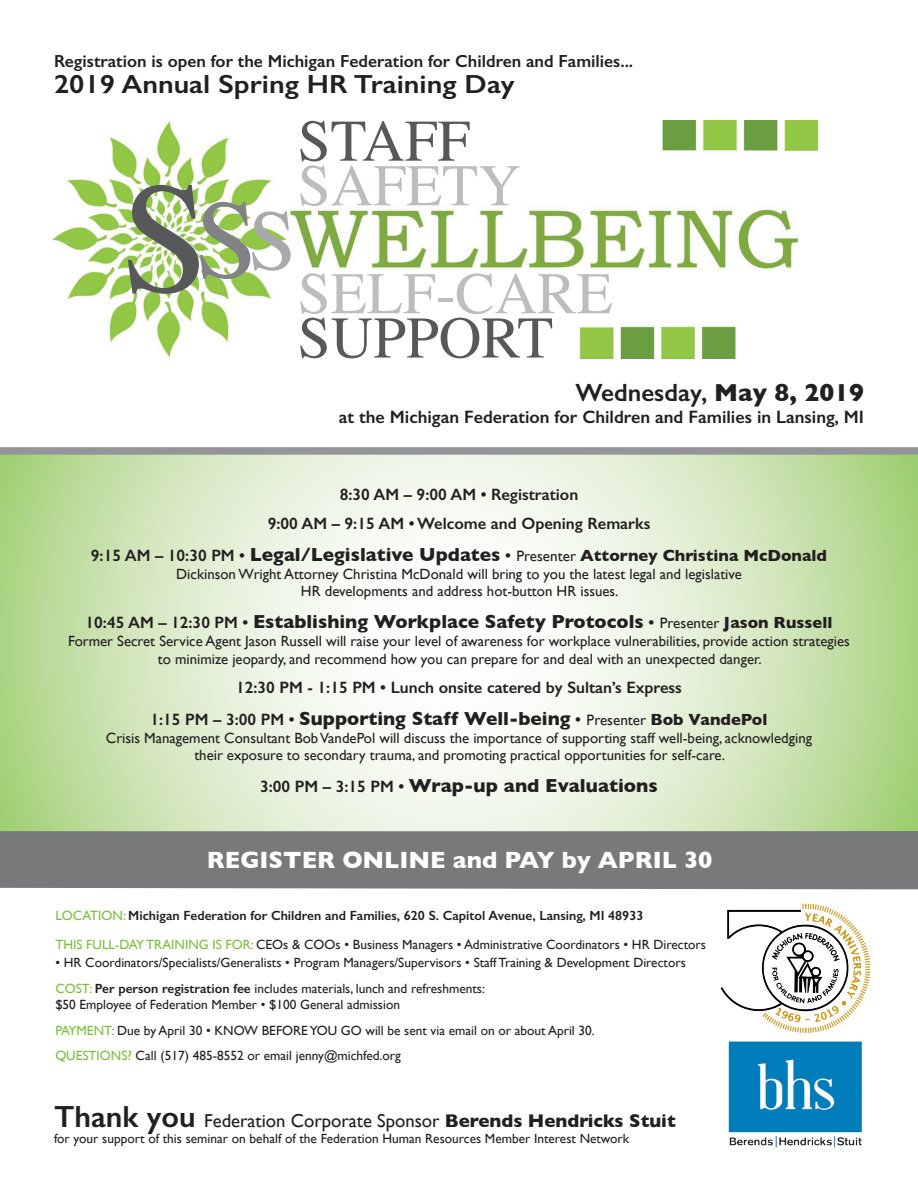
<style>
.page{position:relative;width:918px;height:1188px;background:#fff}
.page>*{position:absolute;margin:0;border:0;box-sizing:border-box;transform-origin:0 0}
.t1{font:158.1px "Times";color:#57585a}
.t2{font:86.1px "Times";color:#a8a9ad}
.t3{font:59.1px/108px "Times";color:#bcbdc0}
.t4{font:59.1px "Times";color:#57585a}
.t5{font:600 26.25px "Gill Sans";color:#231f20;scale:1.1 1}
.t6{font:600 25.05px "Gill Sans";color:#231f20}
.t7{font:700 24px "Gill Sans";color:#fff}
.t8{font:700 19.2px "Gill Sans";color:#231f20}
.t9{font:18.75px "Gill Sans";color:#231f20}
.t10{font:600 18px "Gill Sans";color:#231f20}
.t11{font:600 17.55px "Gill Sans";color:#231f20}
.t12{font:600 16.5px/28.8px "Gill Sans";color:#231f20;text-align:center}
.t13{font:700 16.5px "Gill Sans";color:#231f20}
.t14{font:14.85px/17.7px "Gill Sans";color:#231f20;text-align:center}
.t15{font:13.35px/25.7px "Gill Sans";color:#231f20}
.t16{font:600 13.35px/28.3px "Gill Sans";color:#231f20}
.s1{font-size:111.9px;color:#808285}
.s2{font-weight:700}
.s3{font-weight:600}
.s4{font-size:19.2px}
.s5{font-weight:400;font-size:15.15px}
.s6{font-weight:600;font-size:16.5px}
.s7{font-size:16.5px}
.s8{font-weight:400;color:#7cbe42}
.s9{font-weight:400}
.s10{color:#7cbe42}
.s11{font-weight:600;font-size:30.75px}
</style>
<div class="page">
<img style="left:52px;top:179px;width:49px;height:121px">
<svg style="left:0;top:455px;width:918px;height:376px"></svg>
<div style="left:0;top:831px;width:918px;height:58px;background:#78797b"></div>
<img style="left:728px;top:1044px;width:134px;height:104px">
<img style="left:720px;top:903px;width:151px;height:141px">
<img style="left:101px;top:121px;width:716px;height:237px">
<div style="left:0;top:447px;width:918px;height:8px;background:#939598"></div>
<p class="t11" style="left:54px;top:50px;width:581px">Registration is open for the Michigan Federation for Children and Families...</p>
<h3 class="t5" style="left:54px;top:69px;width:420px">2019 Annual Spring HR Training Day</h3>
<h1 class="t1" style="left:121px;top:91px;width:138px">S<span class="s1">S</span></h1>
<h2 class="t2" style="left:248px;top:160px;width:49px">S</h2>
<h3 class="t4" style="left:298px;top:86px;width:174px">STAFF</h3>
<h3 class="t3" style="left:298px;top:126px;width:316px">SAFETY<br>SELF-CARE</h3>
<h3 class="t4" style="left:298px;top:282px;width:257px">SUPPORT</h3>
<h3 class="t6" style="left:575px;top:377px;width:290px">Wednesday, <span class="s2">May 8, 2019</span></h3>
<p class="t10" style="left:339px;top:406px;width:527px">at the Michigan Federation for Children and Families in Lansing, MI</p>
<p class="t12" style="left:268px;top:480px;width:384px">8:30 AM – 9:00 AM • Registration<br>9:00 AM – 9:15 AM • Welcome and Opening Remarks</p>
<p class="t13" style="left:91px;top:542px;width:738px"><span class="s3">9:15 AM – 10:30 PM •</span> <span class="s4">Legal/Legislative Updates</span> <span class="s3">•</span> <span class="s5">Presenter</span> Attorney Christina McDonald</p>
<p class="t14" style="left:176px;top:565px;width:567px">Dickinson Wright Attorney Christina McDonald will bring to you the latest legal and legislative<br>HR developments and address hot-button HR issues.</p>
<p class="t8" style="left:86px;top:607px;width:748px"><span class="s6">10:45 AM – 12:30 PM •</span> Establishing Workplace Safety Protocols <span class="s6">•</span> <span class="s5">Presenter</span> <span class="s7">Jason Russell</span></p>
<p class="t14" style="left:68px;top:632px;width:784px">Former Secret Service Agent Jason Russell will raise your level of awareness for workplace vulnerabilities, provide action strategies to minimize jeopardy, and recommend how you can prepare for and deal with an unexpected danger.</p>
<p class="t12" style="left:236px;top:673px;width:447px">12:30 PM - 1:15 PM • Lunch onsite catered by Sultan’s Express</p>
<p class="t8" style="left:150px;top:703px;width:619px"><span class="s6">1:15 PM – 3:00 PM •</span> Supporting Staff Well-being <span class="s6">•</span> <span class="s5">Presenter</span> <span class="s7">Bob VandePol</span></p>
<p class="t14" style="left:106px;top:729px;width:708px">Crisis Management Consultant Bob VandePol will discuss the importance of supporting staff well-being, acknowledging their exposure to secondary trauma, and promoting practical opportunities for self-care.</p>
<p class="t8" style="left:260px;top:771px;width:399px"><span class="s6">3:00 PM – 3:15 PM •</span> Wrap-up and Evaluations</p>
<h3 class="t7" style="left:207px;top:841px;width:507px">REGISTER ONLINE and PAY by APRIL 30</h3>
<p class="t16" style="left:55px;top:901px;width:652px"><span class="s8">LOCATION:</span> Michigan Federation for Children and Families, 620 S. Capitol Avenue, Lansing, MI 48933<br><span class="s8">THIS FULL-DAY TRAINING IS FOR:</span> <span class="s9">CEOs &amp; COOs • Business Managers • Administrative Coordinators • HR Directors</span></p>
<p class="t15" style="left:55px;top:950px;width:632px">• HR Coordinators/Specialists/Generalists • Program Managers/Supervisors • Staff Training &amp; Development Directors<br><span class="s10">COST:</span> <span class="s3">Per person registration fee</span> includes materials, lunch and refreshments:</p>
<p class="t15" style="left:55px;top:991px;width:541px">$50 Employee of Federation Member • $100 General admission<br><span class="s10">PAYMENT:</span> Due by April 30 • KNOW BEFORE YOU GO will be sent via email on or about April 30.<br><span class="s10">QUESTIONS?</span> Call (517) 485-8552 or email jenny@michfed.org</p>
<p class="t9" style="left:54px;top:1110px;width:623px"><span class="s11">Thank you</span> Federation Corporate Sponsor <span class="s2">Berends Hendricks Stuit</span></p>
<p class="t15" style="left:54px;top:1126px;width:577px">for your support of this seminar on behalf of the Federation Human Resources Member Interest Network</p>
</div>
